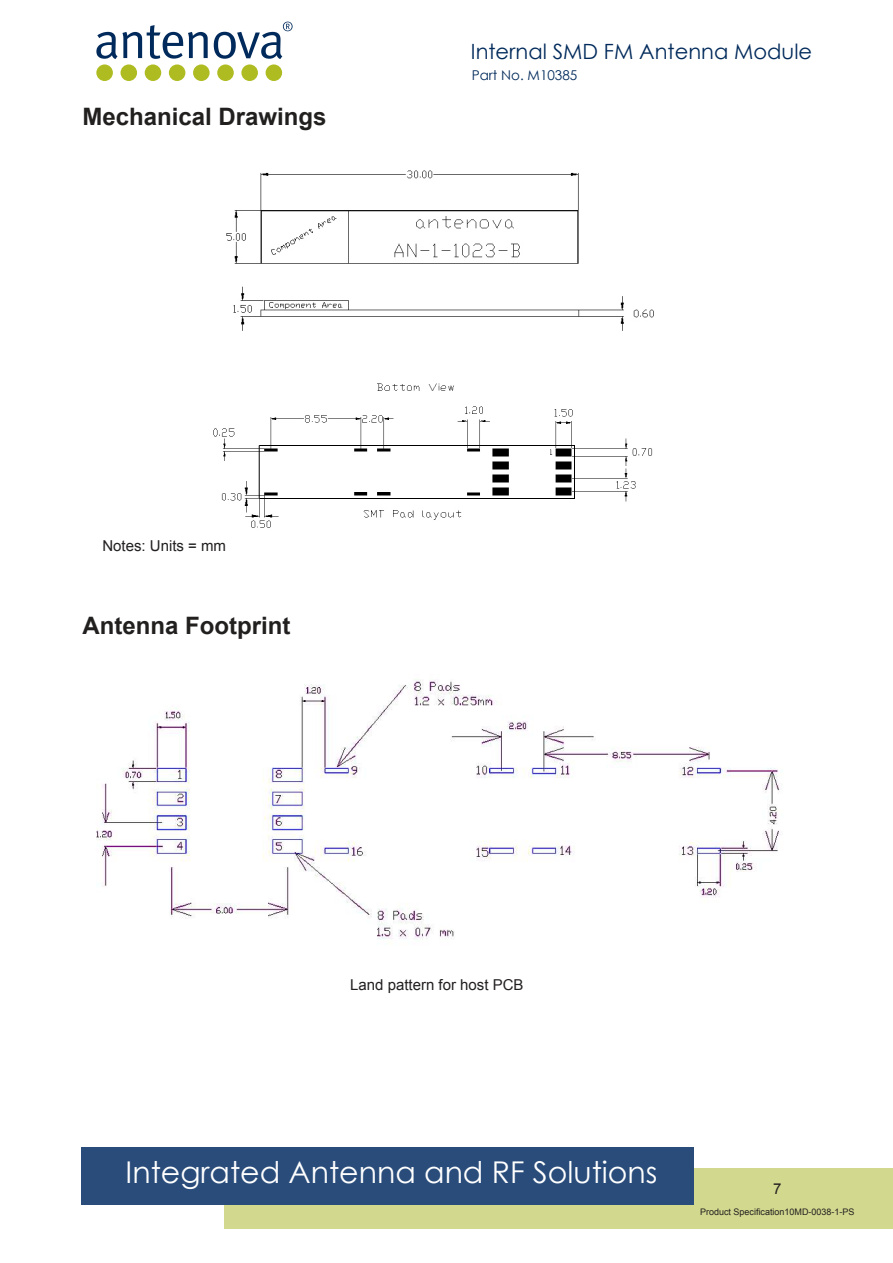
<style>
.page{position:relative;width:893px;height:1263px;background:#fff}
.page>*{position:absolute;margin:0;border:0;box-sizing:border-box;transform-origin:0 0}
.t1{font:30px "Century Gothic";color:#fff}
.t2{font:700 24px "Arial";color:#221f1f}
.t3{font:21px "Century Gothic";color:#002a5b}
.t4{font:15px "Arial";color:#221f1f}
.t5{font:13.5px "Century Gothic";color:#002a5b}
.t6{font:9px "Arial";color:#221f1f}
</style>
<div class="page">
<svg style="left:96px;top:25px;width:112px;height:34px"></svg>
<svg style="left:214px;top:22px;width:79px;height:37px"></svg>
<div style="left:96px;top:64px;width:17px;height:17px;background:#afbc21;border-radius:50%"></div>
<div style="left:266px;top:64px;width:16px;height:17px;background:#afbc21;border-radius:50%"></div>
<div style="left:241px;top:64px;width:17px;height:17px;background:#afbc21;border-radius:50%"></div>
<div style="left:217px;top:64px;width:17px;height:17px;background:#afbc21;border-radius:50%"></div>
<div style="left:193px;top:64px;width:17px;height:17px;background:#afbc21;border-radius:50%"></div>
<div style="left:169px;top:64px;width:16px;height:17px;background:#afbc21;border-radius:50%"></div>
<div style="left:145px;top:64px;width:16px;height:17px;background:#afbc21;border-radius:50%"></div>
<div style="left:121px;top:64px;width:16px;height:17px;background:#afbc21;border-radius:50%"></div>
<div style="left:224px;top:1168px;width:669px;height:61px;background:#d2d88e"></div>
<div style="left:81px;top:1148px;width:613px;height:57px;background:#294c7a"></div>
<img style="left:226px;top:170px;width:428px;height:161px">
<img style="left:213px;top:383px;width:440px;height:145px">
<img style="left:96px;top:679px;width:685px;height:265px">
<h2 class="t2" style="left:82px;top:108px;width:246px">Mechanical Drawings</h2>
<h3 class="t3" style="left:471px;top:43px;width:343px">Internal SMD FM Antenna Module</h3>
<p class="t5" style="left:472px;top:70px;width:107px">Part No. M10385</p>
<p class="t4" style="left:102px;top:536px;width:125px">Notes: Units = mm</p>
<h2 class="t2" style="left:82px;top:616px;width:209px">Antenna Footprint</h2>
<p class="t4" style="left:350px;top:975px;width:175px">Land pattern for host PCB</p>
<h1 class="t1" style="left:126px;top:1161px;width:533px">Integrated Antenna and RF Solutions</h1>
<p class="t4" style="left:773px;top:1179px;width:10px">7</p>
<p class="t6" style="left:700px;top:1206px;width:156px">Product Speci昀椀cation10MD-0038-1-PS</p>
</div>
